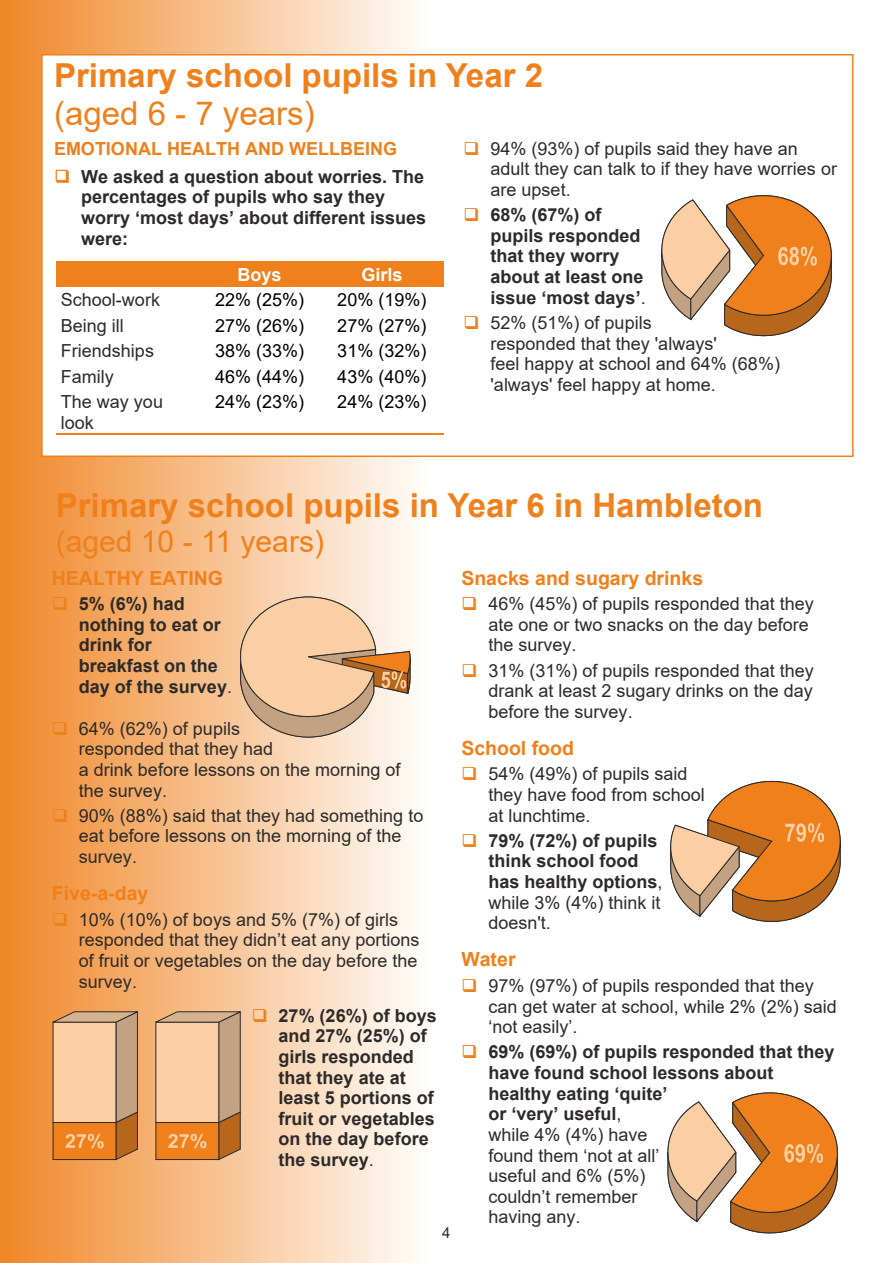
<style>
.page{position:relative;width:893px;height:1263px;background:#fff}
.page>*{position:absolute;margin:0;border:0;box-sizing:border-box;transform-origin:0 0}
.t1{font:700 33px "Arial";color:#ef801b}
.t2{font:33px "Arial";color:#ef801b}
.t3{font:30px "Arial";color:#ef801b}
.t4{font:700 19.5px "Arial";color:#ef801b}
.t5{font:18px/20.7px "Arial";color:#2c2b2a}
.t6{font:700 18px/20.7px "Arial";color:#2c2b2a}
.t7{font:18px "Arial";color:#000}
.t8{font:700 18px "Arial";color:#ef801b}
.t9{font:700 18px "Arial";color:#fff}
.t10{font:15px "Arial";color:#2c2b2a}
.s1{font-weight:400}
</style>
<div class="page">
<div style="left:0;top:0;width:435px;height:1263px;background:linear-gradient(to right,#f08727,#fff)"></div>
<div style="left:41px;top:54px;width:813px;height:403px;background:#fff;border:2px solid #ef801b"></div>
<svg style="left:240px;top:596px;width:171px;height:142px;background:#e9c4a0"></svg>
<svg style="left:670px;top:781px;width:171px;height:141px"></svg>
<svg style="left:667px;top:1092px;width:171px;height:141px"></svg>
<svg style="left:56px;top:170px;width:13px;height:13px"></svg>
<svg style="left:661px;top:195px;width:171px;height:141px"></svg>
<svg style="left:50px;top:1011px;width:90px;height:149px;background:#d8a372"></svg>
<svg style="left:153px;top:1011px;width:90px;height:149px;background:#dba776"></svg>
<div style="left:56px;top:262px;width:143px;height:25px;background:#ef801b"></div>
<div style="left:199px;top:262px;width:121px;height:25px;background:#ef801b"></div>
<div style="left:320px;top:262px;width:124px;height:25px;background:#ef801b"></div>
<hr style="left:56px;top:434px;width:143px;height:1px;background:#ef801b">
<hr style="left:199px;top:434px;width:121px;height:1px;background:#ef801b">
<hr style="left:320px;top:434px;width:124px;height:1px;background:#ef801b">
<svg style="left:54px;top:597px;width:13px;height:13px"></svg>
<svg style="left:54px;top:722px;width:13px;height:13px"></svg>
<svg style="left:54px;top:809px;width:13px;height:13px"></svg>
<svg style="left:54px;top:912px;width:13px;height:14px"></svg>
<svg style="left:253px;top:1008px;width:13px;height:13px"></svg>
<h1 class="t1" style="left:54px;top:63px;width:491px">Primary school pupils in Year 2</h1>
<h1 class="t2" style="left:54px;top:101px;width:262px">(aged 6 - 7 years)</h1>
<p class="t8" style="left:54px;top:142px;width:345px">EMOTIONAL HEALTH AND WELLBEING</p>
<p class="t6" style="left:81px;top:168px;width:347px">We asked a question about worries. The percentages of pupils who say they worry ‘most days’ about different issues were:</p>
<p class="t9" style="left:238px;top:268px;width:46px">Boys</p>
<p class="t9" style="left:361px;top:268px;width:43px">Girls</p>
<p class="t5" style="left:61px;top:291px;width:101px">School-work</p>
<p class="t7" style="left:215px;top:293px;width:91px">22% (25%)</p>
<p class="t7" style="left:337px;top:293px;width:91px">20% (19%)</p>
<p class="t5" style="left:61px;top:317px;width:65px">Being ill</p>
<p class="t7" style="left:215px;top:319px;width:91px">27% (26%)</p>
<p class="t7" style="left:337px;top:319px;width:91px">27% (27%)</p>
<p class="t5" style="left:61px;top:342px;width:95px">Friendships</p>
<p class="t7" style="left:215px;top:344px;width:91px">38% (33%)</p>
<p class="t7" style="left:337px;top:344px;width:91px">31% (32%)</p>
<p class="t5" style="left:61px;top:367px;width:54px">Family</p>
<p class="t7" style="left:215px;top:369px;width:91px">46% (44%)</p>
<p class="t7" style="left:337px;top:369px;width:91px">43% (40%)</p>
<p class="t5" style="left:61px;top:393px;width:104px">The way you look</p>
<p class="t7" style="left:215px;top:395px;width:91px">24% (23%)</p>
<p class="t7" style="left:337px;top:395px;width:91px">24% (23%)</p>
<p class="t5" style="left:490px;top:140px;width:348px">94% (93%) of pupils said they have an adult they can talk to if they have worries or are upset.</p>
<p class="t6" style="left:490px;top:206px;width:157px">68% (67%) of pupils responded that they worry about at least one issue ‘most days’<span class="s1">.</span></p>
<p class="t5" style="left:490px;top:314px;width:291px">52% (51%) of pupils<br>responded that they 'always'<br>feel happy at school and 64% (68%) 'always' feel happy at home.</p>
<h1 class="t1" style="left:56px;top:492px;width:709px">Primary school pupils in Year 6 in Hambleton</h1>
<h2 class="t3" style="left:56px;top:530px;width:270px">(aged 10 - 11 years)</h2>
<p class="t4" style="left:52px;top:570px;width:173px">HEALTHY EATING</p>
<p class="t6" style="left:79px;top:595px;width:155px">5% (6%) had nothing to eat or drink for breakfast on the day of the survey<span class="s1">.</span></p>
<p class="t5" style="left:79px;top:720px;width:323px">64% (62%) of pupils<br>responded that they had<br>a drink before lessons on the morning of the survey.</p>
<p class="t5" style="left:79px;top:807px;width:346px">90% (88%) said that they had something to eat before lessons on the morning of the survey.</p>
<p class="t4" style="left:52px;top:886px;width:98px">Five-a-day</p>
<p class="t5" style="left:79px;top:910px;width:342px">10% (10%) of boys and 5% (7%) of girls responded that they didn’t eat any portions of fruit or vegetables on the day before the survey.</p>
<p class="t4" style="left:461px;top:570px;width:243px">Snacks and sugary drinks</p>
<p class="t5" style="left:488px;top:595px;width:327px">46% (45%) of pupils responded that they ate one or two snacks on the day before the survey.</p>
<p class="t5" style="left:488px;top:662px;width:327px;text-align:justify">31% (31%) of pupils responded that they drank at least 2 sugary drinks on the day before the survey.</p>
<p class="t4" style="left:461px;top:741px;width:114px">School food</p>
<p class="t5" style="left:488px;top:765px;width:218px">54% (49%) of pupils said they have food from school at lunchtime.</p>
<p class="t6" style="left:488px;top:832px;width:176px">79% (72%) of pupils think school food has healthy options<span class="s1">, while 3% (4%) think it doesn't.</span></p>
<p class="t4" style="left:461px;top:952px;width:56px">Water</p>
<p class="t5" style="left:488px;top:977px;width:350px">97% (97%) of pupils responded that they can get water at school, while 2% (2%) said ‘not easily’.</p>
<p class="t6" style="left:488px;top:1043px;width:348px">69% (69%) of pupils responded that they have found school lessons about healthy eating ‘quite’<br>or ‘very’ useful<span class="s1">,<br>while 4% (4%) have<br>found them ‘not at all’<br>useful and 6% (5%)<br>couldn’t remember<br>having any.</span></p>
<p class="t6" style="left:279px;top:1006px;width:160px">27% (26%) of boys and 27% (25%) of girls responded that they ate at least 5 portions of fruit or vegetables on the day before the survey<span class="s1">.</span></p>
<p class="t10" style="left:442px;top:1227px;width:10px">4</p>
</div>
